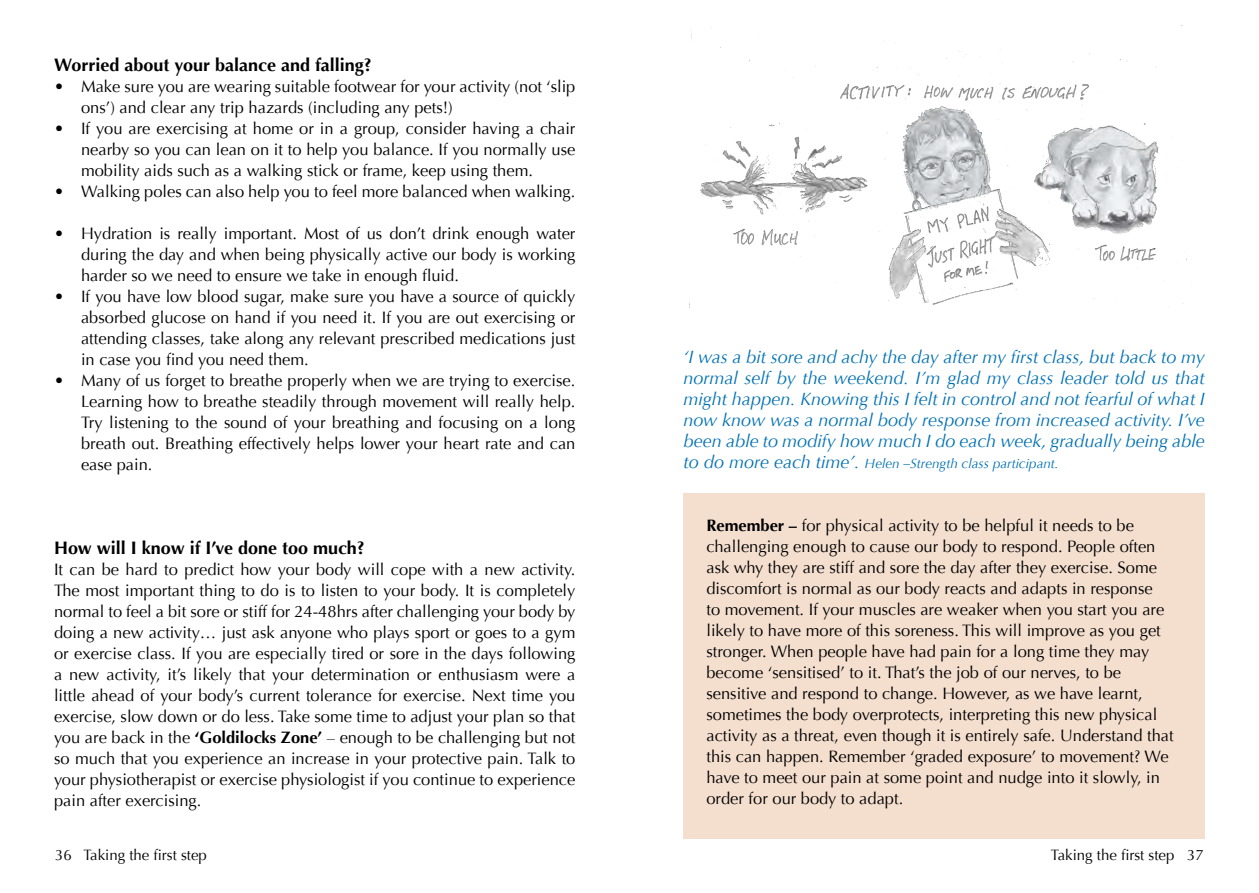
<style>
.page{position:relative;width:1259px;height:893px;background:#fff}
.page>*{position:absolute;margin:0;border:0;box-sizing:border-box;transform-origin:0 0}
.t1{font:italic 18px/21px "Optima";color:#0071b4;text-align:justify}
.t2{font:700 18px "Optima";color:#000}
.t3{font:16.5px/21px "Optima";color:#000;text-align:justify}
.t4{font:15px "Optima";color:#000}
.t5{font:italic 13.5px "Optima";color:#0071b4}
.s1{font-weight:700}
.s2{font-size:18px}
</style>
<div class="page">
<div style="left:683px;top:493px;width:522px;height:346px;background:#f4dfcf"></div>
<img style="left:689px;top:27px;width:498px;height:280px">
<p class="t2" style="left:54px;top:54px;width:319px">Worried about your balance and falling?</p>
<p class="t3" style="left:81px;top:76px;width:496px;text-indent:-27px">• Make sure you are wearing suitable footwear for your activity (not ‘slip ons’) and clear any trip hazards (including any pets!)</p>
<p class="t3" style="left:81px;top:118px;width:496px;text-indent:-27px">• If you are exercising at home or in a group, consider having a chair nearby so you can lean on it to help you balance. If you normally use mobility aids such as a walking stick or frame, keep using them.</p>
<p class="t3" style="left:54px;top:181px;width:523px">• Walking poles can also help you to feel more balanced when walking.</p>
<p class="t3" style="left:81px;top:223px;width:496px;text-indent:-27px">• Hydration is really important. Most of us don’t drink enough water during the day and when being physically active our body is working harder so we need to ensure we take in enough fluid.</p>
<p class="t3" style="left:81px;top:286px;width:496px;text-indent:-27px">• If you have low blood sugar, make sure you have a source of quickly absorbed glucose on hand if you need it. If you are out exercising or attending classes, take along any relevant prescribed medications just in case you find you need them.</p>
<p class="t3" style="left:81px;top:370px;width:496px;text-indent:-27px">• Many of us forget to breathe properly when we are trying to exercise.<br>Learning how to breathe steadily through movement will really help.<br>Try listening to the sound of your breathing and focusing on a long breath out. Breathing effectively helps lower your heart rate and can ease pain.</p>
<p class="t2" style="left:54px;top:537px;width:312px">How will I know if I’ve done too much?</p>
<p class="t3" style="left:54px;top:559px;width:523px">It can be hard to predict how your body will cope with a new activity.<br>The most important thing to do is to listen to your body. It is completely normal to feel a bit sore or stiff for 24-48hrs after challenging your body by doing a new activity… just ask anyone who plays sport or goes to a gym or exercise class. If you are especially tired or sore in the days following a new activity, it’s likely that your determination or enthusiasm were a little ahead of your body’s current tolerance for exercise. Next time you exercise, slow down or do less. Take some time to adjust your plan so that you are back in the <span class="s1">‘Goldilocks Zone’</span> – enough to be challenging but not so much that you experience an increase in your protective pain. Talk to your physiotherapist or exercise physiologist if you continue to experience pain after exercising.</p>
<p class="t1" style="left:683px;top:347px;width:523px">‘I was a bit sore and achy the day after my first class, but back to my normal self by the weekend. I’m glad my class leader told us that might happen. Knowing this I felt in control and not fearful of what I now know was a normal body response from increased activity. I’ve been able to modify how much I do each week, gradually being able</p>
<p class="t5" style="left:683px;top:456px;width:377px"><span class="s2">to do more each time’.</span> Helen –Strength class participant.</p>
<p class="t3" style="left:706px;top:515px;width:469px;text-align:left"><span class="s1">Remember –</span> for physical activity to be helpful it needs to be challenging enough to cause our body to respond. People often ask why they are stiff and sore the day after they exercise. Some discomfort is normal as our body reacts and adapts in response<br>to movement. If your muscles are weaker when you start you are likely to have more of this soreness. This will improve as you get stronger. When people have had pain for a long time they may become ‘sensitised’ to it. That’s the job of our nerves, to be sensitive and respond to change. However, as we have learnt, sometimes the body overprotects, interpreting this new physical activity as a threat, even though it is entirely safe. Understand that this can happen. Remember ‘graded exposure’ to movement? We have to meet our pain at some point and nudge into it slowly, in order for our body to adapt.</p>
<p class="t4" style="left:55px;top:846px;width:153px">36 Taking the first step</p>
<p class="t4" style="left:1051px;top:846px;width:154px">Taking the first step 37</p>
</div>
